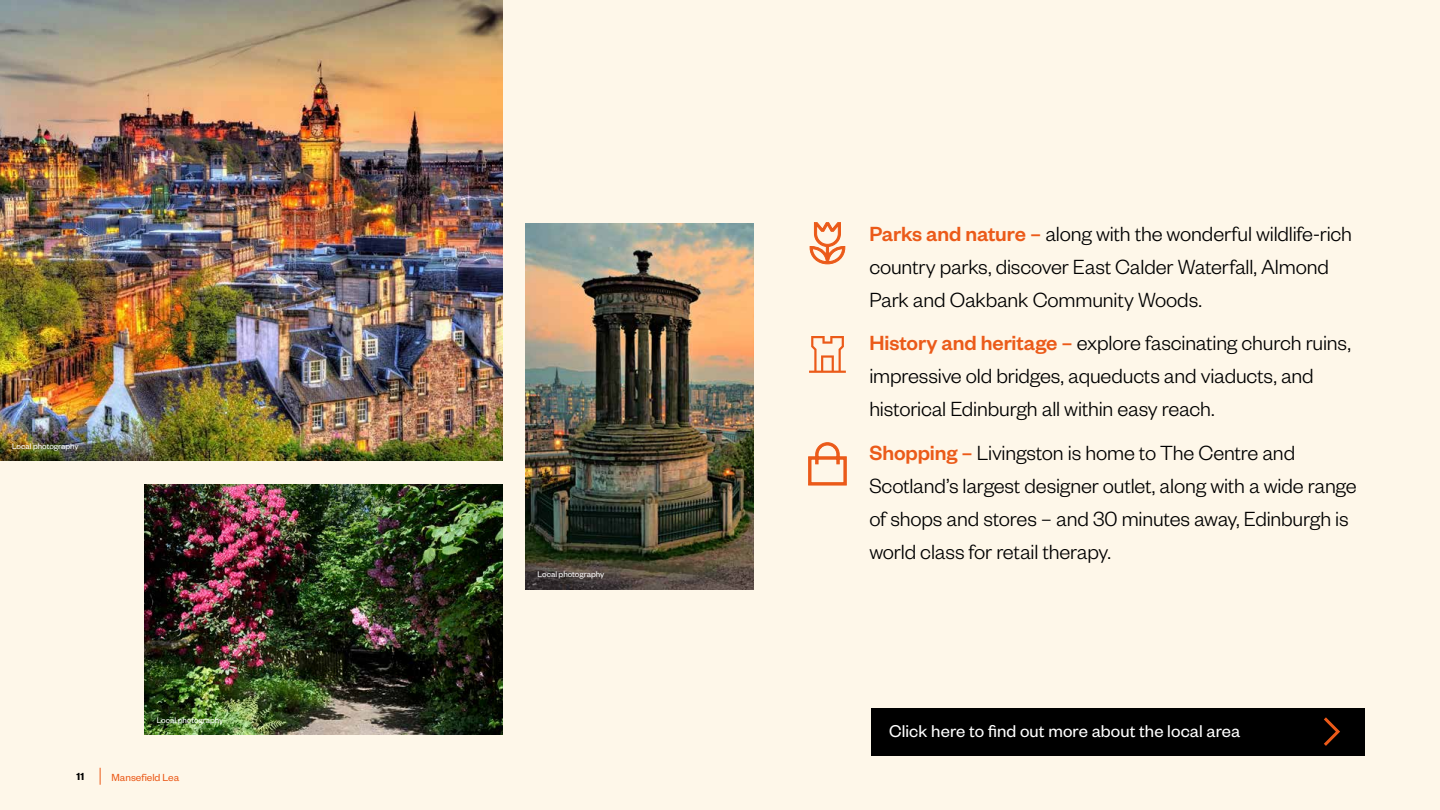
<style>
.page{position:relative;width:1440px;height:810px;background:#fef7e9}
.page>*{position:absolute;margin:0;border:0;box-sizing:border-box;transform-origin:0 0}
.t1{font:300 22.5px/33px "Founders Grotesk";letter-spacing:-.01em;color:#000}
.Body_Charcoal{font:18.75px "Founders Grotesk";letter-spacing:.005em;color:#fff}
.t2{font:11.25px "Founders Grotesk";color:#eb5a19}
.t3{font:11.25px "Founders Grotesk Sm Bd";color:#000}
.t4{font:9px "Founders Grotesk";letter-spacing:-.005em;color:#fff}
.s1{font-family:"Founders Grotesk Med";font-weight:400;color:#eb5a19}
</style>
<div class="page">
<svg style="left:100px;top:768px;width:1px;height:17px"></svg>
<img style="left:0;top:0;width:503px;height:461px">
<img style="left:145px;top:484px;width:358px;height:251px">
<img style="left:526px;top:224px;width:228px;height:365px">
<svg style="left:808px;top:442px;width:39px;height:43px"></svg>
<svg style="left:810px;top:222px;width:35px;height:42px"></svg>
<svg style="left:809px;top:336px;width:37px;height:37px"></svg>
<div style="left:871px;top:708px;width:494px;height:47px;background:#000"></div>
<svg style="left:1324px;top:717px;width:16px;height:29px"></svg>
<p class="t4" style="left:12px;top:440px;width:68px">Local photography</p>
<p class="t4" style="left:157px;top:715px;width:68px">Local photography</p>
<p class="t3" style="left:76px;top:770px;width:9px">11</p>
<p class="t2" style="left:112px;top:770px;width:69px">Mansefield Lea</p>
<p class="t4" style="left:538px;top:569px;width:68px">Local photography</p>
<p class="t1" style="left:869px;top:216px;width:484px"><span class="s1">Parks and nature –</span> along with the wonderful wildlife-rich country parks, discover East Calder Waterfall, Almond<br>Park and Oakbank Community Woods.</p>
<p class="t1" style="left:869px;top:326px;width:483px"><span class="s1">History and heritage –</span> explore fascinating church ruins, impressive old bridges, aqueducts and viaducts, and historical Edinburgh all within easy reach.</p>
<p class="t1" style="left:869px;top:435px;width:489px"><span class="s1">Shopping –</span> Livingston is home to The Centre and Scotland’s largest designer outlet, along with a wide range of shops and stores – and 30 minutes away, Edinburgh is world class for retail therapy.</p>
<p class="Body_Charcoal" style="left:889px;top:720px;width:353px">Click here to find out more about the local area</p>
</div>
